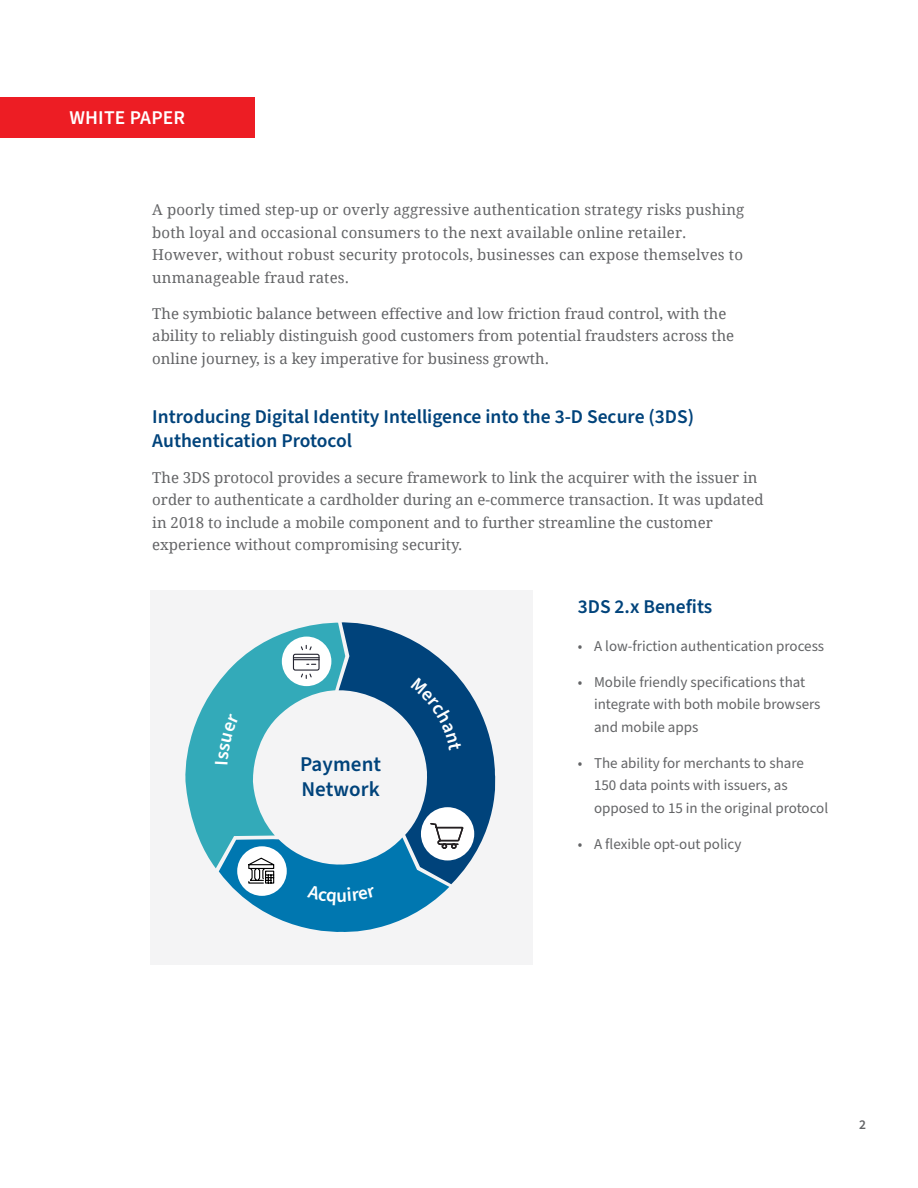
<style>
.page{position:relative;width:918px;height:1188px;background:#fff}
.page>*{position:absolute;margin:0;border:0;box-sizing:border-box;transform-origin:0 0}
.t1{font:600 21px/25.2px "Source Sans Pro";letter-spacing:.005em;color:#00437b}
.t2{font:600 19.5px/23.4px "Source Sans Pro";color:#00437b}
.t3{font:600 19.5px "Source Sans Pro";letter-spacing:.01em;color:#fff}
.t4{font:15px/22.5px "Droid Serif";color:#636466}
.t5{font:15px/22.5px "Source Sans Pro";color:#636466}
.t6{font:600 13.5px "Source Sans Pro";color:#636466}
</style>
<div class="page">
<div style="left:150px;top:590px;width:383px;height:375px;background:#f4f4f5"></div>
<div style="left:0;top:97px;width:255px;height:41px;background:#ed1d24"></div>
<svg style="left:185px;top:622px;width:311px;height:310px"></svg>
<h2 class="t3" style="left:69px;top:105px;width:117px">WHITE PAPER</h2>
<p class="t4" style="left:152px;top:198px;width:594px">A poorly timed step-up or overly aggressive authentication strategy risks pushing both loyal and occasional consumers to the next available online retailer.<br>However, without robust security protocols, businesses can expose themselves to unmanageable fraud rates.</p>
<p class="t4" style="left:152px;top:302px;width:584px">The symbiotic balance between effective and low friction fraud control, with the ability to reliably distinguish good customers from potential fraudsters across the online journey, is a key imperative for business growth.</p>
<h2 class="t2" style="left:152px;top:406px;width:543px">Introducing Digital Identity Intelligence into the 3-D Secure (3DS)<br>Authentication Protocol</h2>
<p class="t4" style="left:152px;top:466px;width:613px">The 3DS protocol provides a secure framework to link the acquirer with the issuer in order to authenticate a cardholder during an e-commerce transaction. It was updated in 2018 to include a mobile component and to further streamline the customer experience without compromising security.</p>
<h1 class="t1" style="left:300px;top:752px;width:83px">Payment<br>Network</h1>
<h2 class="t2" style="left:578px;top:595px;width:136px">3DS 2.x Benefits</h2>
<p class="t5" style="left:578px;top:635px;width:248px">• A low-friction authentication process</p>
<p class="t5" style="left:594px;top:671px;width:228px;text-indent:-16px">• Mobile friendly specifications that integrate with both mobile browsers and mobile apps</p>
<p class="t5" style="left:594px;top:752px;width:236px;text-indent:-16px">• The ability for merchants to share<br>150 data points with issuers, as opposed to 15 in the original protocol</p>
<p class="t5" style="left:578px;top:833px;width:165px">• A flexible opt-out policy</p>
<p class="t6" style="left:859px;top:1116px;width:8px">2</p>
</div>
